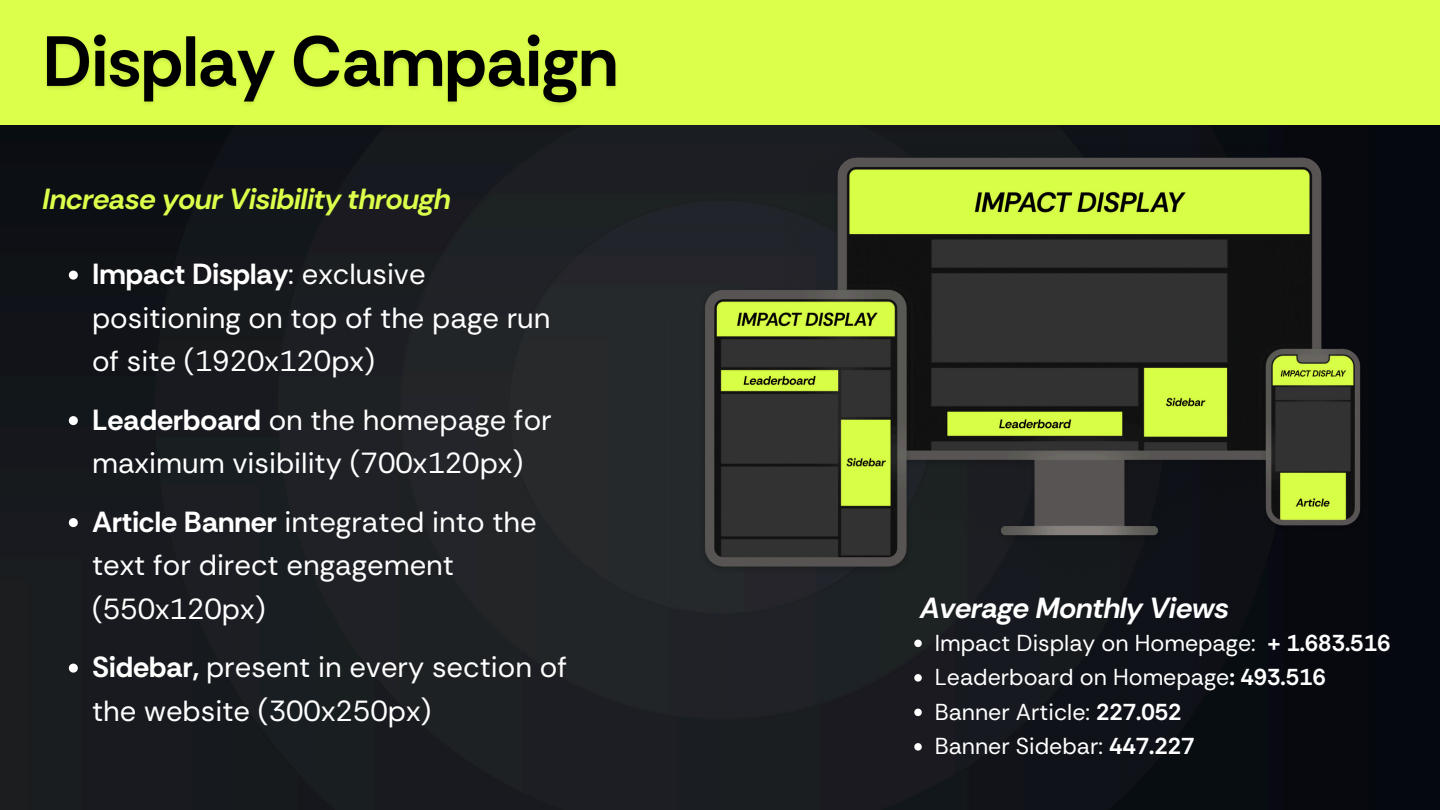
<style>
.page{position:relative;width:1440px;height:810px;background:#fff}
.page>*{position:absolute;margin:0;border:0;box-sizing:border-box;transform-origin:0 0}
.t1{font:29.1px/43.5px "Rethink Sans";color:#fff}
.t2{font:italic 700 29.1px "Rethink Sans";color:#dbff4a}
.t3{font:italic 700 29.1px "Rethink Sans";color:#fff}
.t4{font:23.1px/34.5px "Rethink Sans";color:#fff}
.s1{font-weight:700}
</style>
<div class="page">
<img style="left:0;top:124px;width:1440px;height:686px">
<img style="left:697px;top:145px;width:698px;height:463px">
<svg style="left:69px;top:271px;width:9px;height:9px"></svg>
<svg style="left:69px;top:416px;width:9px;height:9px"></svg>
<svg style="left:69px;top:518px;width:9px;height:9px"></svg>
<svg style="left:69px;top:664px;width:9px;height:9px"></svg>
<div style="left:0;top:0;width:1440px;height:124px;background:#dbff4a"></div>
<img style="left:46px;top:34px;width:570px;height:71px">
<svg style="left:914px;top:640px;width:8px;height:7px"></svg>
<svg style="left:914px;top:674px;width:8px;height:8px"></svg>
<svg style="left:914px;top:709px;width:8px;height:7px"></svg>
<svg style="left:914px;top:743px;width:8px;height:8px"></svg>
<p class="t2" style="left:43px;top:180px;width:410px">Increase your Visibility through</p>
<p class="t1" style="left:92px;top:252px;width:460px"><span class="s1">Impact Display</span>: exclusive positioning on top of the page run of site (1920x120px)</p>
<p class="t1" style="left:92px;top:398px;width:461px"><span class="s1">Leaderboard</span> on the homepage for maximum visibility (700x120px)</p>
<p class="t1" style="left:92px;top:500px;width:446px"><span class="s1">Article Banner</span> integrated into the text for direct engagement (550x120px)</p>
<p class="t1" style="left:92px;top:645px;width:477px"><span class="s1">Sidebar,</span> present in every section of the website (300x250px)</p>
<h2 class="t3" style="left:920px;top:589px;width:310px">Average Monthly Views</h2>
<p class="t4" style="left:935px;top:626px;width:457px">Impact Display on Homepage: <span class="s1">+ 1.683.516</span></p>
<p class="t4" style="left:935px;top:660px;width:393px">Leaderboard on Homepage<span class="s1">: 493.516<br></span>Banner Article: <span class="s1">227.052</span></p>
<p class="t4" style="left:935px;top:729px;width:261px">Banner Sidebar: <span class="s1">447.227</span></p>
</div>
